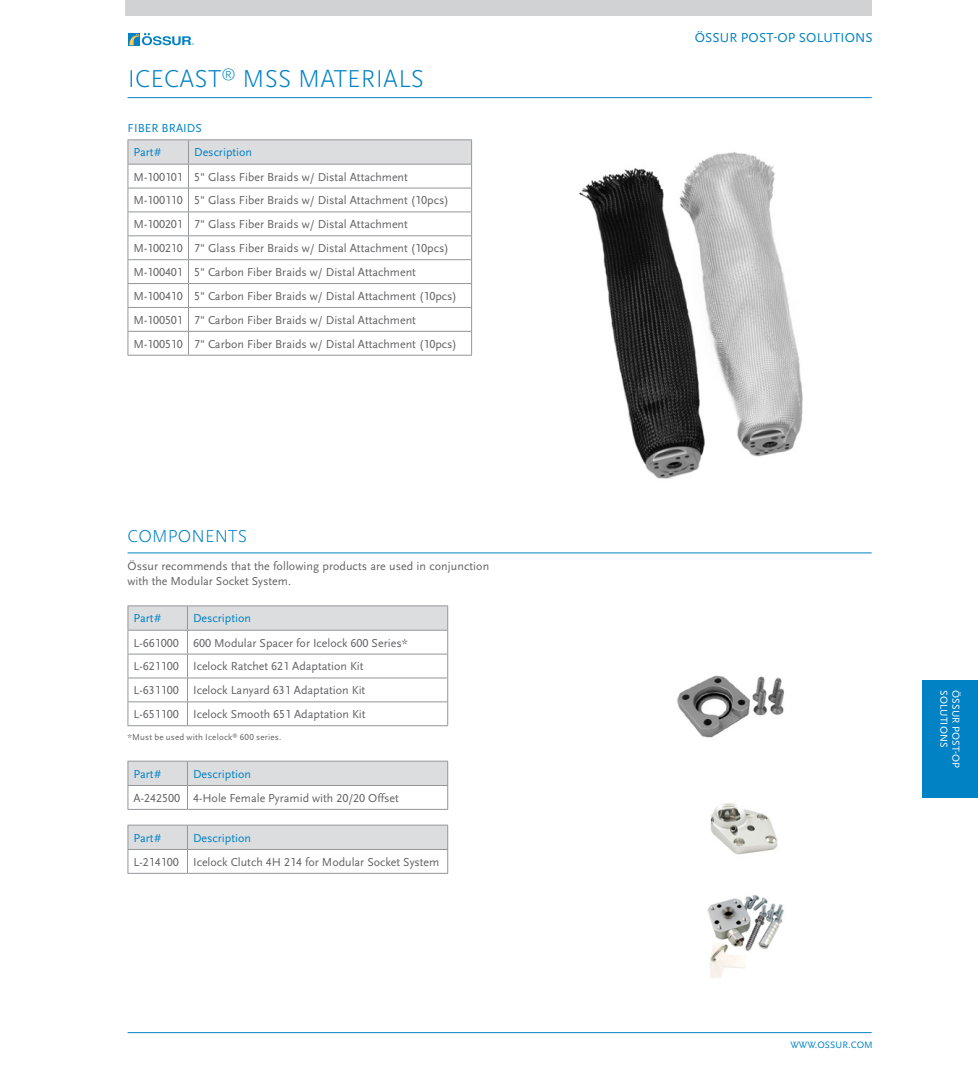
<style>
.page{position:relative;width:978px;height:1085px;background:#fff}
.page>*{position:absolute;margin:0;border:0;box-sizing:border-box;transform-origin:0 0}
.Header_1{font:300 25.5px "Scala Sans OT";letter-spacing:.01em;color:#0082c5}
.Header_2{font:300 18px "Scala Sans OT";letter-spacing:.01em;color:#0082c5}
.t1{font:13.5px "Scala Sans OT";letter-spacing:.01em;color:#0082c5}
.Table_-_Main_text{font:12px "Scala Sans OT";color:#636366}
.Main_text_-_Indent_2{font:12px/15px "Scala Sans OT";letter-spacing:.005em;color:#636366}
.Header_Table{font:12px "Scala Sans OT";color:#0082c5}
.Header_3{font:12px "Scala Sans OT";letter-spacing:.01em;color:#0082c5}
.t2{font:10.5px "Scala Sans OT";letter-spacing:.01em;color:#fff}
.t3{font:9.75px "Scala Sans OT";letter-spacing:.01em;color:#0082c5}
.Note{font:9px "Scala Sans OT";letter-spacing:.02em;color:#636366}
</style>
<div class="page">
<hr style="left:128px;top:1032px;width:744px;height:1px;background:#0082c5">
<svg style="left:128px;top:45px;width:12px;height:1px"></svg>
<div style="left:128px;top:33px;width:11px;height:12px;background:#0082c5"></div>
<svg style="left:129px;top:33px;width:65px;height:12px"></svg>
<div style="left:922px;top:680px;width:56px;height:117px;background:#0082c5"></div>
<div style="left:125px;top:0;width:746px;height:16px;background:#d1d2d4"></div>
<hr style="left:128px;top:97px;width:744px;height:1px;background:#0082c5">
<hr style="left:128px;top:552px;width:744px;height:1px;background:#0082c5">
<hr style="left:128px;top:139px;width:61px;height:1px;background:#939598">
<hr style="left:189px;top:139px;width:283px;height:1px;background:#939598">
<hr style="left:128px;top:355px;width:61px;height:1px;background:#939598">
<hr style="left:189px;top:355px;width:283px;height:1px;background:#939598">
<svg style="left:128px;top:140px;width:344px;height:215px"></svg>
<svg style="left:128px;top:605px;width:320px;height:120px"></svg>
<hr style="left:128px;top:725px;width:59px;height:1px;background:#939598">
<hr style="left:187px;top:725px;width:261px;height:1px;background:#939598">
<hr style="left:128px;top:760px;width:59px;height:1px;background:#939598">
<hr style="left:187px;top:760px;width:261px;height:1px;background:#939598">
<svg style="left:128px;top:761px;width:320px;height:47px"></svg>
<hr style="left:128px;top:808px;width:59px;height:1px;background:#939598">
<hr style="left:187px;top:808px;width:261px;height:1px;background:#939598">
<hr style="left:128px;top:824px;width:59px;height:1px;background:#939598">
<hr style="left:187px;top:824px;width:261px;height:1px;background:#939598">
<svg style="left:128px;top:825px;width:320px;height:47px"></svg>
<hr style="left:128px;top:872px;width:59px;height:1px;background:#939598">
<hr style="left:187px;top:872px;width:261px;height:1px;background:#939598">
<img style="left:579px;top:152px;width:224px;height:327px">
<img style="left:710px;top:803px;width:68px;height:52px">
<img style="left:677px;top:675px;width:107px;height:63px">
<img style="left:707px;top:895px;width:77px;height:83px">
<p class="Header_1" style="left:128px;top:65px;width:298px">ICECAST<sup>®</sup> MSS MATERIALS</p>
<p class="Header_3" style="left:128px;top:121px;width:76px">FIBER BRAIDS</p>
<p class="Header_Table" style="left:134px;top:146px;width:29px">Part#</p>
<p class="Header_Table" style="left:194px;top:146px;width:59px">Description</p>
<p class="Table_-_Main_text" style="left:134px;top:170px;width:51px">M-100101</p>
<p class="Table_-_Main_text" style="left:194px;top:170px;width:215px">5" Glass Fiber Braids w/ Distal Attachment</p>
<p class="Table_-_Main_text" style="left:134px;top:194px;width:51px">M-100110</p>
<p class="Table_-_Main_text" style="left:194px;top:194px;width:256px">5" Glass Fiber Braids w/ Distal Attachment (10pcs)</p>
<p class="Table_-_Main_text" style="left:134px;top:218px;width:51px">M-100201</p>
<p class="Table_-_Main_text" style="left:194px;top:218px;width:215px">7" Glass Fiber Braids w/ Distal Attachment</p>
<p class="Table_-_Main_text" style="left:134px;top:242px;width:51px">M-100210</p>
<p class="Table_-_Main_text" style="left:194px;top:242px;width:256px">7" Glass Fiber Braids w/ Distal Attachment (10pcs)</p>
<p class="Table_-_Main_text" style="left:134px;top:265px;width:51px">M-100401</p>
<p class="Table_-_Main_text" style="left:194px;top:265px;width:223px">5" Carbon Fiber Braids w/ Distal Attachment</p>
<p class="Table_-_Main_text" style="left:134px;top:289px;width:51px">M-100410</p>
<p class="Table_-_Main_text" style="left:194px;top:289px;width:264px">5" Carbon Fiber Braids w/ Distal Attachment (10pcs)</p>
<p class="Table_-_Main_text" style="left:134px;top:313px;width:51px">M-100501</p>
<p class="Table_-_Main_text" style="left:194px;top:313px;width:223px">7" Carbon Fiber Braids w/ Distal Attachment</p>
<p class="Table_-_Main_text" style="left:134px;top:337px;width:51px">M-100510</p>
<p class="Table_-_Main_text" style="left:194px;top:337px;width:264px">7" Carbon Fiber Braids w/ Distal Attachment (10pcs)</p>
<p class="Header_2" style="left:128px;top:526px;width:121px">COMPONENTS</p>
<p class="Main_text_-_Indent_2" style="left:128px;top:558px;width:363px">Össur recommends that the following products are used in conjunction with the Modular Socket System.</p>
<p class="Header_Table" style="left:134px;top:612px;width:29px">Part#</p>
<p class="Header_Table" style="left:193px;top:612px;width:59px">Description</p>
<p class="Table_-_Main_text" style="left:134px;top:636px;width:47px">L-661000</p>
<p class="Table_-_Main_text" style="left:193px;top:636px;width:216px">600 Modular Spacer for Icelock 600 Series*</p>
<p class="Table_-_Main_text" style="left:134px;top:660px;width:47px">L-621100</p>
<p class="Table_-_Main_text" style="left:193px;top:660px;width:172px">Icelock Ratchet 621 Adaptation Kit</p>
<p class="Table_-_Main_text" style="left:134px;top:683px;width:47px">L-631100</p>
<p class="Table_-_Main_text" style="left:193px;top:683px;width:174px">Icelock Lanyard 631 Adaptation Kit</p>
<p class="Table_-_Main_text" style="left:134px;top:707px;width:47px">L-651100</p>
<p class="Table_-_Main_text" style="left:193px;top:707px;width:174px">Icelock Smooth 651 Adaptation Kit</p>
<p class="Note" style="left:128px;top:732px;width:155px">*Must be used with Icelock<sup>®</sup> 600 series.</p>
<p class="Header_Table" style="left:134px;top:767px;width:29px">Part#</p>
<p class="Header_Table" style="left:193px;top:767px;width:59px">Description</p>
<p class="Table_-_Main_text" style="left:134px;top:791px;width:48px">A-242500</p>
<p class="Table_-_Main_text" style="left:193px;top:791px;width:207px">4-Hole Female Pyramid with 20/20 Offset</p>
<p class="Header_Table" style="left:134px;top:831px;width:29px">Part#</p>
<p class="Header_Table" style="left:193px;top:831px;width:59px">Description</p>
<p class="Table_-_Main_text" style="left:134px;top:855px;width:47px">L-214100</p>
<p class="Table_-_Main_text" style="left:193px;top:855px;width:248px">Icelock Clutch 4H 214 for Modular Socket System</p>
<p class="t1" style="left:695px;top:31px;width:179px">ÖSSUR POST-OP SOLUTIONS</p>
<p class="t2" style="left:950px;top:690px;width:59px;rotate:90deg">SOLUTIONS</p>
<p class="t2" style="left:962px;top:690px;width:80px;rotate:90deg">ÖSSUR POST-OP</p>
<p class="t3" style="left:790px;top:1039px;width:84px">WWW.OSSUR.COM</p>
</div>
